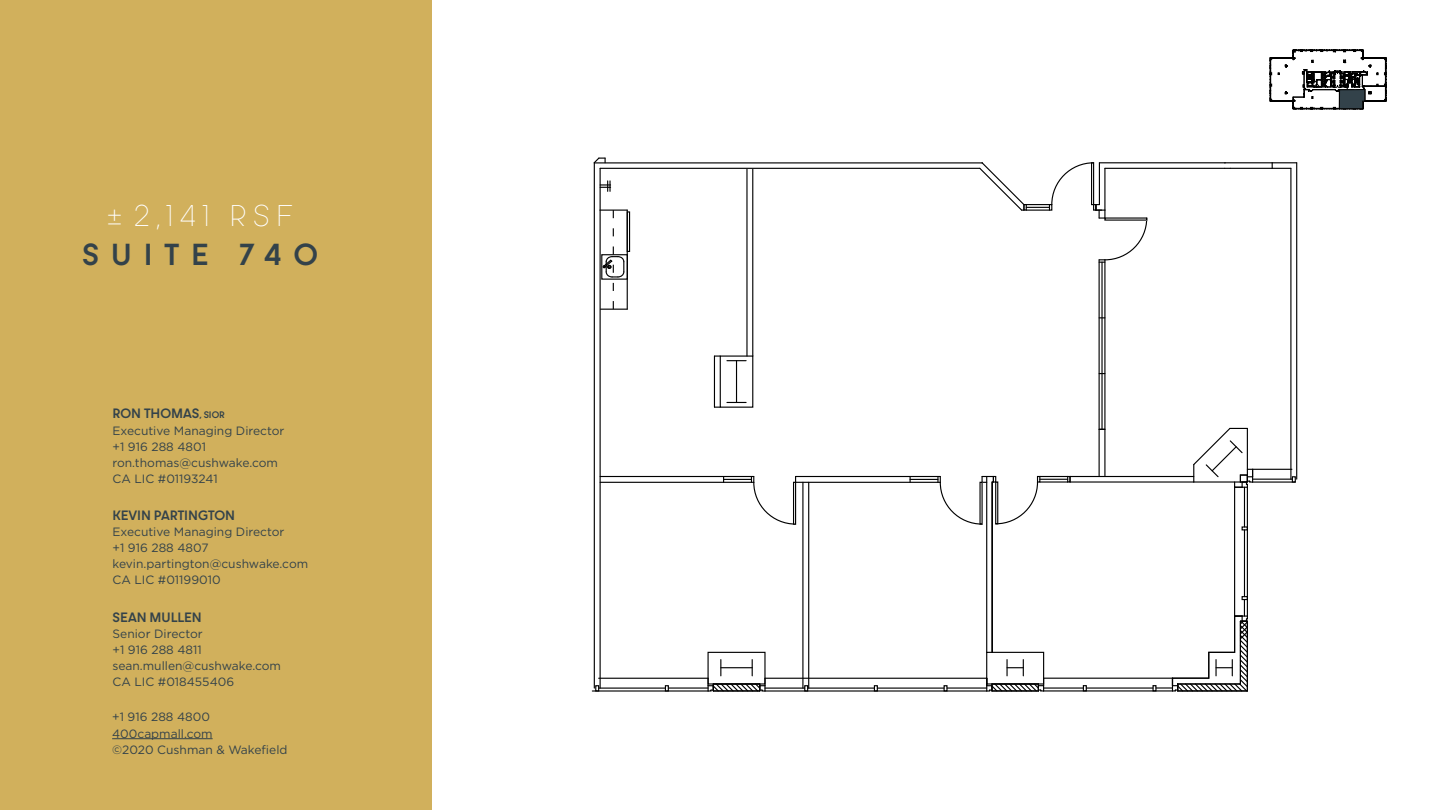
<style>
.page{position:relative;width:1440px;height:810px;background:#fff}
.page>*{position:absolute;margin:0;border:0;box-sizing:border-box;transform-origin:0 0}
.t1{font:300 30px "Dystopian";letter-spacing:.22em;color:#fff}
.t2{font:700 30px "Dystopian";letter-spacing:.4em;color:#33424a}
.t3{font:700 13.35px "Dystopian";color:#33424a}
.t4{font:12px/16px "Gotham";color:#33424a}
.s1{font-size:9.3px}
</style>
<div class="page">
<div style="left:0;top:0;width:431px;height:810px;background:#d1b05c"></div>
<hr style="left:112px;top:738px;width:101px;height:1px;background:#33424a">
<hr style="left:600px;top:168px;width:380px;height:1px;background:#000">
<hr style="left:1099px;top:162px;width:126px;height:1px;background:#000">
<hr style="left:1105px;top:168px;width:119px;height:1px;background:#000">
<hr style="left:594px;top:162px;width:388px;height:1px;background:#000">
<div style="left:986px;top:652px;width:58px;height:33px;border:1px solid #000"></div>
<hr style="left:736px;top:361px;width:1px;height:41px;background:#000">
<svg style="left:727px;top:402px;width:19px;height:1px"></svg>
<svg style="left:727px;top:360px;width:19px;height:1px"></svg>
<div style="left:720px;top:356px;width:33px;height:52px;border:1px solid #000"></div>
<div style="left:707px;top:652px;width:58px;height:33px;border:1px solid #000"></div>
<hr style="left:599px;top:678px;width:109px;height:1px;background:#000">
<hr style="left:668px;top:687px;width:40px;height:2px;background:#000">
<hr style="left:592px;top:690px;width:116px;height:2px;background:#000">
<hr style="left:599px;top:688px;width:66px;height:1px;background:#000">
<svg style="left:665px;top:685px;width:4px;height:7px"></svg>
<svg style="left:595px;top:685px;width:4px;height:7px"></svg>
<hr style="left:765px;top:678px;width:222px;height:1px;background:#000">
<hr style="left:947px;top:687px;width:40px;height:2px;background:#000">
<hr style="left:765px;top:690px;width:222px;height:2px;background:#000">
<hr style="left:877px;top:688px;width:67px;height:1px;background:#000">
<svg style="left:943px;top:685px;width:4px;height:7px"></svg>
<svg style="left:874px;top:685px;width:4px;height:7px"></svg>
<hr style="left:807px;top:688px;width:67px;height:1px;background:#000">
<svg style="left:707px;top:660px;width:59px;height:32px"></svg>
<hr style="left:765px;top:688px;width:40px;height:1px;background:#000">
<svg style="left:804px;top:685px;width:4px;height:7px"></svg>
<hr style="left:1043px;top:678px;width:129px;height:1px;background:#000">
<hr style="left:1043px;top:690px;width:129px;height:2px;background:#000">
<hr style="left:1086px;top:687px;width:67px;height:2px;background:#000">
<svg style="left:1083px;top:685px;width:4px;height:7px"></svg>
<hr style="left:1043px;top:687px;width:40px;height:2px;background:#000">
<svg style="left:985px;top:660px;width:59px;height:32px"></svg>
<hr style="left:1234px;top:487px;width:1px;height:129px;background:#000">
<hr style="left:1247px;top:487px;width:1px;height:129px;background:#000">
<hr style="left:1244px;top:530px;width:1px;height:67px;background:#000">
<svg style="left:1152px;top:596px;width:96px;height:96px"></svg>
<svg style="left:1241px;top:526px;width:6px;height:4px"></svg>
<hr style="left:1244px;top:487px;width:1px;height:40px;background:#000">
<hr style="left:1252px;top:469px;width:40px;height:1px;background:#000">
<hr style="left:1252px;top:481px;width:43px;height:2px;background:#000">
<svg style="left:1291px;top:476px;width:5px;height:7px"></svg>
<hr style="left:1252px;top:479px;width:40px;height:1px;background:#000">
<svg style="left:1192px;top:427px;width:61px;height:61px"></svg>
<hr style="left:986px;top:477px;width:1px;height:175px;background:#000">
<hr style="left:991px;top:482px;width:2px;height:170px;background:#000">
<hr style="left:1070px;top:481px;width:123px;height:2px;background:#000">
<hr style="left:1070px;top:476px;width:123px;height:1px;background:#000">
<svg style="left:1224px;top:162px;width:6px;height:7px"></svg>
<hr style="left:795px;top:476px;width:145px;height:1px;background:#000">
<hr style="left:600px;top:476px;width:154px;height:1px;background:#000">
<hr style="left:795px;top:482px;width:145px;height:1px;background:#000">
<hr style="left:600px;top:482px;width:154px;height:1px;background:#000">
<hr style="left:808px;top:482px;width:1px;height:206px;background:#000">
<hr style="left:802px;top:482px;width:1px;height:206px;background:#000">
<hr style="left:1225px;top:162px;width:47px;height:1px;background:#000">
<hr style="left:1230px;top:168px;width:42px;height:1px;background:#000">
<svg style="left:1271px;top:162px;width:25px;height:7px"></svg>
<hr style="left:1296px;top:163px;width:1px;height:316px;background:#000">
<hr style="left:1290px;top:168px;width:1px;height:311px;background:#000">
<hr style="left:594px;top:163px;width:1px;height:525px;background:#000">
<hr style="left:599px;top:168px;width:2px;height:520px;background:#000">
<hr style="left:627px;top:210px;width:1px;height:99px;background:#000">
<svg style="left:600px;top:210px;width:27px;height:8px"></svg>
<div style="left:601px;top:254px;width:27px;height:26px;border:1px solid #000"></div>
<svg style="left:602px;top:246px;width:23px;height:45px"></svg>
<svg style="left:909px;top:476px;width:161px;height:49px"></svg>
<svg style="left:723px;top:477px;width:74px;height:48px"></svg>
<svg style="left:978px;top:162px;width:170px;height:101px"></svg>
<hr style="left:1104px;top:260px;width:1px;height:216px;background:#000">
<hr style="left:1098px;top:260px;width:1px;height:216px;background:#000">
<hr style="left:1101px;top:262px;width:1px;height:167px;background:#000">
<svg style="left:600px;top:181px;width:10px;height:10px"></svg>
<svg style="left:593px;top:157px;width:13px;height:7px"></svg>
<div style="left:627px;top:211px;width:3px;height:41px;border:1px solid #000"></div>
<hr style="left:752px;top:169px;width:1px;height:187px;background:#000">
<hr style="left:746px;top:169px;width:1px;height:187px;background:#000">
<svg style="left:600px;top:301px;width:27px;height:9px"></svg>
<hr style="left:714px;top:356px;width:1px;height:51px;background:#000">
<svg style="left:1270px;top:50px;width:117px;height:60px"></svg>
<h1 class="t1" style="left:107px;top:198px;width:187px">± 2,141 RSF</h1>
<h1 class="t2" style="left:82px;top:236px;width:237px">SUITE 740</h1>
<p class="t3" style="left:112px;top:405px;width:114px">RON THOMAS<span class="s1">, SIOR</span></p>
<p class="t4" style="left:112px;top:422px;width:173px">Executive Managing Director +1 916 288 4801 ron.thomas@cushwake.com<br>CA LIC #01193241</p>
<p class="t3" style="left:112px;top:507px;width:124px">KEVIN PARTINGTON</p>
<p class="t4" style="left:112px;top:524px;width:197px">Executive Managing Director<br>+1 916 288 4807 kevin.partington@cushwake.com<br>CA LIC #01199010</p>
<p class="t3" style="left:112px;top:608px;width:91px">SEAN MULLEN</p>
<p class="t4" style="left:112px;top:625px;width:170px">Senior Director<br>+1 916 288 4811 sean.mullen@cushwake.com<br>CA LIC #018455406</p>
<p class="t4" style="left:112px;top:709px;width:177px">+1 916 288 4800<br>400capmall.com<br>©2020 Cushman &amp; Wakefield</p>
</div>
